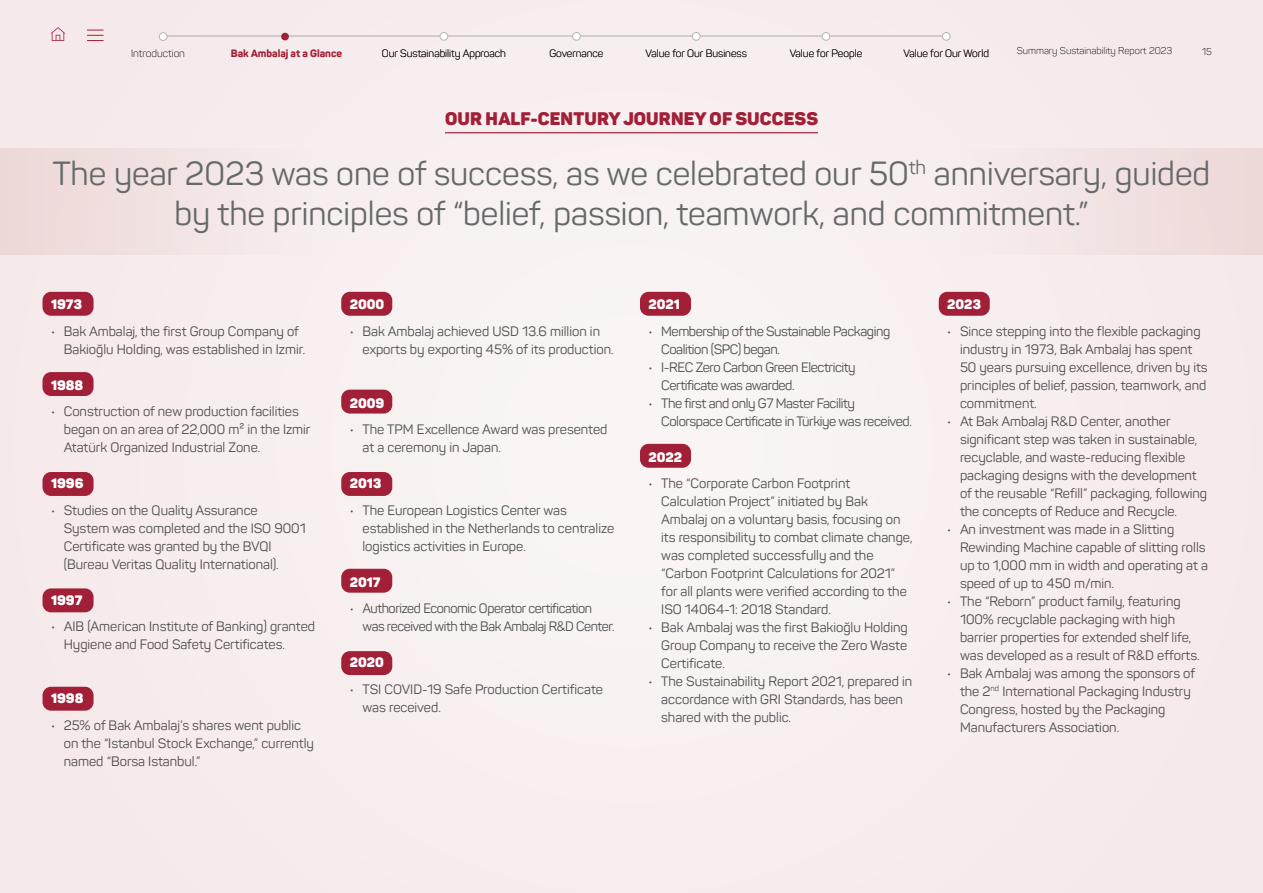
<style>
.page{position:relative;width:1263px;height:893px;background:#f7eeee}
.page>*{position:absolute;margin:0;border:0;box-sizing:border-box;transform-origin:0 0}
.t1{font:33px/39.6px "Panton";color:#666969;text-align:center}
.t2{font:900 18px "Panton";letter-spacing:.01em;color:#a12037}
.t3{font:13.5px/18px "Panton";color:#4d4d4f}
.t4{font:13.5px/18px "Panton";letter-spacing:-.03em;color:#4d4d4f}
.t5{font:900 13.5px "Panton";color:#fff}
.t6{font:300 10.5px "Panton";color:#000}
.t7{font:800 10.5px "Panton";color:#a12037}
.t8{font:300 9.75px "Panton";color:#000}
</style>
<div class="page">
<div style="left:1081px;top:148px;width:182px;height:106px;background:#f0dedd"></div>
<div style="left:0;top:148px;width:667px;height:106px;background:linear-gradient(to right,#efdddc,#fbf7f7)"></div>
<hr style="left:445px;top:132px;width:373px;height:1px;background:#a12037">
<div style="left:341px;top:292px;width:51px;height:24px;background:#a12037;border-radius:9px"></div>
<div style="left:341px;top:390px;width:51px;height:24px;background:#a12037;border-radius:9px"></div>
<div style="left:341px;top:472px;width:51px;height:24px;background:#a12037;border-radius:9px"></div>
<div style="left:341px;top:569px;width:51px;height:24px;background:#a12037;border-radius:9px"></div>
<div style="left:341px;top:651px;width:51px;height:24px;background:#a12037;border-radius:9px"></div>
<div style="left:640px;top:292px;width:51px;height:24px;background:#a12037;border-radius:9px"></div>
<div style="left:939px;top:292px;width:51px;height:24px;background:#a12037;border-radius:9px"></div>
<div style="left:640px;top:444px;width:51px;height:24px;background:#a12037;border-radius:9px"></div>
<div style="left:43px;top:292px;width:51px;height:24px;background:#a12037;border-radius:9px"></div>
<div style="left:43px;top:372px;width:51px;height:24px;background:#a12037;border-radius:9px"></div>
<div style="left:43px;top:472px;width:51px;height:24px;background:#a12037;border-radius:9px"></div>
<div style="left:43px;top:588px;width:51px;height:24px;background:#a12037;border-radius:9px"></div>
<div style="left:43px;top:687px;width:51px;height:24px;background:#a12037;border-radius:9px"></div>
<svg style="left:51px;top:27px;width:14px;height:14px"></svg>
<svg style="left:87px;top:30px;width:16px;height:11px"></svg>
<hr style="left:160px;top:36px;width:787px;height:1px;background:#666969">
<div style="left:281px;top:33px;width:8px;height:7px;background:#a12037;border-radius:50%"></div>
<div style="left:159px;top:33px;width:8px;height:7px;background:#fff;border-radius:50%"></div>
<div style="left:159px;top:32px;width:8px;height:9px;border:1px solid #b3b4b4;border-radius:50%"></div>
<div style="left:440px;top:32px;width:8px;height:8px;background:#fff;border-radius:50%"></div>
<div style="left:440px;top:32px;width:8px;height:8px;border:1px solid #b3b4b4;border-radius:50%"></div>
<div style="left:572px;top:32px;width:8px;height:8px;background:#fff;border-radius:50%"></div>
<div style="left:572px;top:32px;width:8px;height:8px;border:1px solid #b3b4b4;border-radius:50%"></div>
<div style="left:692px;top:32px;width:8px;height:8px;background:#fff;border-radius:50%"></div>
<div style="left:692px;top:32px;width:8px;height:8px;border:1px solid #b3b4b4;border-radius:50%"></div>
<div style="left:822px;top:32px;width:8px;height:8px;background:#fff;border-radius:50%"></div>
<div style="left:822px;top:32px;width:8px;height:8px;border:1px solid #b3b4b4;border-radius:50%"></div>
<div style="left:942px;top:32px;width:8px;height:8px;background:#fff;border-radius:50%"></div>
<div style="left:942px;top:32px;width:8px;height:8px;border:1px solid #b3b4b4;border-radius:50%"></div>
<p class="t6" style="left:131px;top:47px;width:55px">Introduction</p>
<p class="t7" style="left:231px;top:47px;width:113px">Bak Ambalaj at a Glance</p>
<p class="t6" style="left:382px;top:47px;width:126px">Our Sustainability Approach</p>
<p class="t6" style="left:549px;top:47px;width:56px">Governance</p>
<p class="t6" style="left:645px;top:47px;width:103px">Value for Our Business</p>
<p class="t6" style="left:790px;top:47px;width:74px">Value for People</p>
<p class="t6" style="left:903px;top:47px;width:87px">Value for Our World</p>
<p class="t8" style="left:1017px;top:45px;width:157px">Summary Sustainability Report 2023</p>
<p class="t8" style="left:1202px;top:45px;width:11px">15</p>
<h2 class="t2" style="left:445px;top:107px;width:374px">OUR HALF-CENTURY JOURNEY OF SUCCESS</h2>
<h1 class="t1" style="left:53px;top:154px;width:1159px">The year 2023 was one of success, as we celebrated our 50<sup>th</sup> anniversary, guided by the principles of “belief, passion, teamwork, and commitment.”</h1>
<p class="t5" style="left:51px;top:296px;width:32px">1973</p>
<p class="t3" style="left:64px;top:322px;width:243px;text-indent:-13px">• Bak Ambalaj, the first Group Company of<br>Bakioğlu Holding, was established in Izmir.</p>
<p class="t5" style="left:51px;top:376px;width:34px">1988</p>
<p class="t3" style="left:64px;top:403px;width:248px;text-indent:-13px">• Construction of new production facilities began on an area of 22,000 m² in the Izmir<br>Atatürk Organized Industrial Zone.</p>
<p class="t5" style="left:51px;top:475px;width:34px">1996</p>
<p class="t3" style="left:64px;top:501px;width:243px;text-indent:-13px">• Studies on the Quality Assurance System was completed and the ISO 9001<br>Certificate was granted by the BVQI (Bureau Veritas Quality International).</p>
<p class="t5" style="left:51px;top:591px;width:33px">1997</p>
<p class="t3" style="left:64px;top:618px;width:253px;text-indent:-13px">• AIB (American Institute of Banking) granted<br>Hygiene and Food Safety Certificates.</p>
<p class="t5" style="left:51px;top:690px;width:34px">1998</p>
<p class="t3" style="left:64px;top:716px;width:252px;text-indent:-13px">• 25% of Bak Ambalaj’s shares went public on the “Istanbul Stock Exchange,” currently named “Borsa Istanbul.”</p>
<p class="t5" style="left:350px;top:296px;width:36px">2000</p>
<p class="t3" style="left:362px;top:322px;width:253px;text-indent:-13px">• Bak Ambalaj achieved USD 13.6 million in exports by exporting 45% of its production.</p>
<p class="t5" style="left:350px;top:394px;width:36px">2009</p>
<p class="t3" style="left:362px;top:421px;width:246px;text-indent:-13px">• The TPM Excellence Award was presented at a ceremony in Japan.</p>
<p class="t5" style="left:350px;top:475px;width:33px">2013</p>
<p class="t3" style="left:362px;top:501px;width:253px;text-indent:-13px">• The European Logistics Center was established in the Netherlands to centralize logistics activities in Europe.</p>
<p class="t5" style="left:350px;top:573px;width:32px">2017</p>
<p class="t4" style="left:362px;top:600px;width:253px;text-indent:-13px">• Authorized Economic Operator certification was received with the Bak Ambalaj R&amp;D Center.</p>
<p class="t5" style="left:350px;top:654px;width:36px">2020</p>
<p class="t3" style="left:362px;top:680px;width:242px;text-indent:-13px">• TSI COVID-19 Safe Production Certificate was received.</p>
<p class="t5" style="left:648px;top:296px;width:33px">2021</p>
<p class="t4" style="left:661px;top:322px;width:230px;text-indent:-13px">• Membership of the Sustainable Packaging<br>Coalition (SPC) began.</p>
<p class="t4" style="left:661px;top:358px;width:196px;text-indent:-13px">• I-REC Zero Carbon Green Electricity<br>Certificate was awarded.</p>
<p class="t4" style="left:661px;top:394px;width:252px;text-indent:-13px">• The first and only G7 Master Facility<br>Colorspace Certificate in Türkiye was received.</p>
<p class="t5" style="left:648px;top:448px;width:35px">2022</p>
<p class="t3" style="left:661px;top:475px;width:253px;text-indent:-13px">• The “Corporate Carbon Footprint Calculation Project” initiated by Bak Ambalaj on a voluntary basis, focusing on its responsibility to combat climate change, was completed successfully and the “Carbon Footprint Calculations for 2021” for all plants were verified according to the ISO 14064-1: 2018 Standard.</p>
<p class="t3" style="left:661px;top:619px;width:248px;text-align:justify;text-indent:-13px">• Bak Ambalaj was the first Bakioğlu Holding Group Company to receive the Zero Waste Certificate.</p>
<p class="t3" style="left:661px;top:673px;width:253px;text-indent:-13px">• The Sustainability Report 2021, prepared in accordance with GRI Standards, has been shared with the public.</p>
<p class="t5" style="left:947px;top:296px;width:35px">2023</p>
<p class="t3" style="left:960px;top:322px;width:249px;text-indent:-13px">• Since stepping into the flexible packaging industry in 1973, Bak Ambalaj has spent 50 years pursuing excellence, driven by its principles of belief, passion, teamwork, and commitment.</p>
<p class="t3" style="left:960px;top:412px;width:249px;text-indent:-13px">• At Bak Ambalaj R&amp;D Center, another significant step was taken in sustainable, recyclable, and waste-reducing flexible packaging designs with the development of the reusable “Refill” packaging, following the concepts of Reduce and Recycle.</p>
<p class="t3" style="left:960px;top:520px;width:249px;text-indent:-13px">• An investment was made in a Slitting Rewinding Machine capable of slitting rolls up to 1,000 mm in width and operating at a speed of up to 450 m/min.</p>
<p class="t3" style="left:960px;top:592px;width:241px;text-indent:-13px">• The “Reborn” product family, featuring 100% recyclable packaging with high barrier properties for extended shelf life, was developed as a result of R&amp;D efforts.</p>
<p class="t3" style="left:960px;top:664px;width:237px;text-indent:-13px">• Bak Ambalaj was among the sponsors of the 2<sup>nd</sup> International Packaging Industry Congress, hosted by the Packaging Manufacturers Association.</p>
</div>
